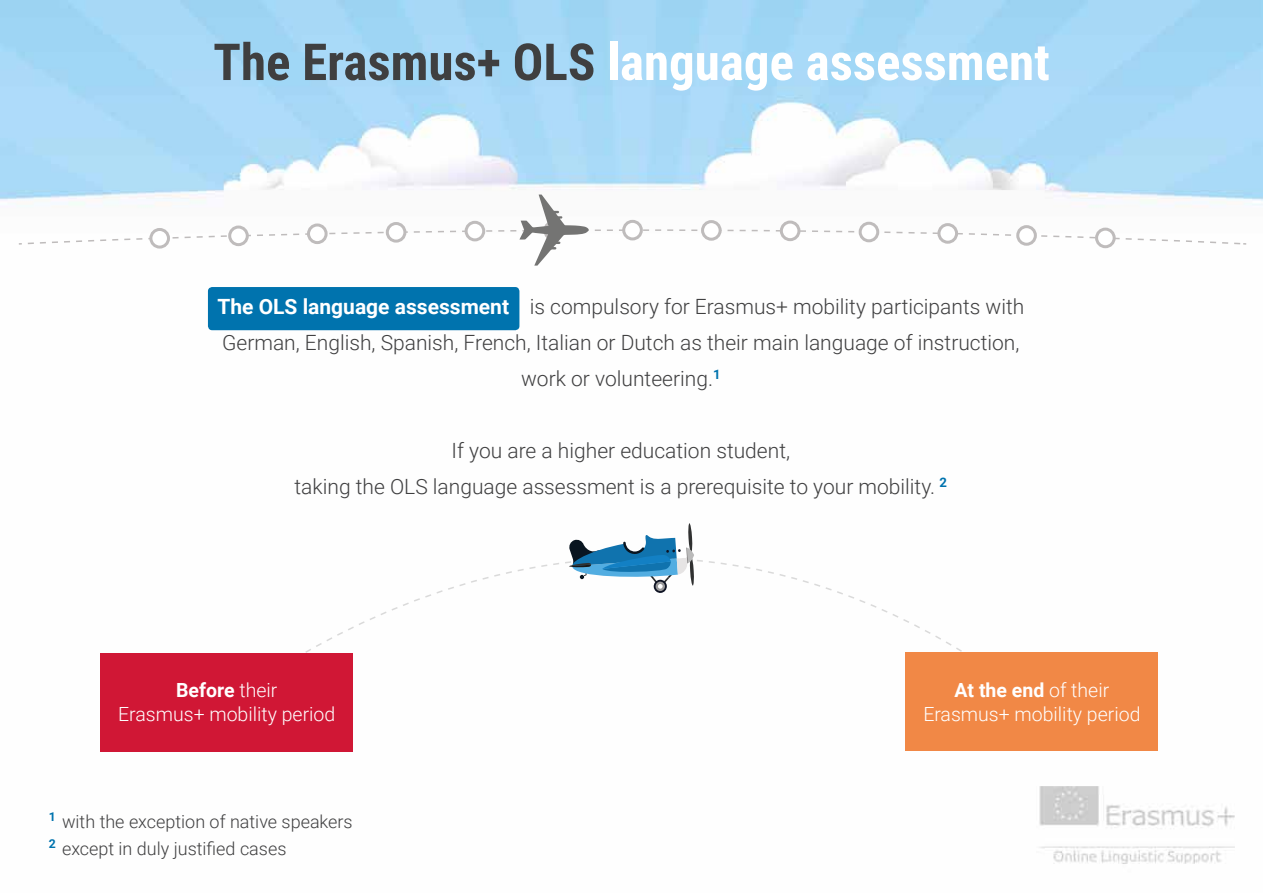
<style>
.page{position:relative;width:1263px;height:893px;background:#fff}
.page>*{position:absolute;margin:0;border:0;box-sizing:border-box;transform-origin:0 0}
.t1{font:700 51px "Roboto Condensed";color:#fff}
.t2{font:300 21px/36px "Roboto";color:#3f3f40;text-align:center}
.t3{font:300 19.5px/24px "Roboto";color:#fff;text-align:center}
.t4{font:300 18px/27px "Roboto";color:#3f3f40}
.s1{color:#3f3f40}
.s2{font-weight:700;color:#fff}
.s3{font-weight:700}
</style>
<div class="page">
<img style="left:0;top:0;width:1263px;height:864px">
<div style="left:208px;top:287px;width:311px;height:43px;background:#0073ae;border-radius:4px"></div>
<svg style="left:176px;top:353px;width:913px;height:393px"></svg>
<svg style="left:17px;top:195px;width:1231px;height:71px"></svg>
<svg style="left:653px;top:579px;width:14px;height:14px"></svg>
<svg style="left:655px;top:581px;width:10px;height:10px"></svg>
<svg style="left:568px;top:523px;width:126px;height:66px"></svg>
<div style="left:906px;top:653px;width:252px;height:98px;background:#f18846"></div>
<div style="left:101px;top:654px;width:252px;height:98px;background:#d01735"></div>
<h1 class="t1" style="left:213px;top:26px;width:838px"><span class="s1">The Erasmus+ OLS</span> language assessment</h1>
<p class="t2" style="left:217px;top:288px;width:808px"><span class="s2">The OLS language assessment</span> is compulsory for Erasmus+ mobility participants with<br>German, English, Spanish, French, Italian or Dutch as their main language of instruction, work or volunteering.<sup>1</sup></p>
<p class="t2" style="left:295px;top:432px;width:654px">If you are a higher education student,<br>taking the OLS language assessment is a prerequisite to your mobility. <sup>2</sup></p>
<p class="t3" style="left:118px;top:677px;width:219px"><span class="s3">Before</span> their<br>Erasmus+ mobility period</p>
<p class="t3" style="left:923px;top:677px;width:219px"><span class="s3">At the end</span> of their<br>Erasmus+ mobility period</p>
<p class="t4" style="left:49px;top:807px;width:305px"><sup>1</sup> with the exception of native speakers<br><sup>2</sup> except in duly justified cases</p>
</div>
